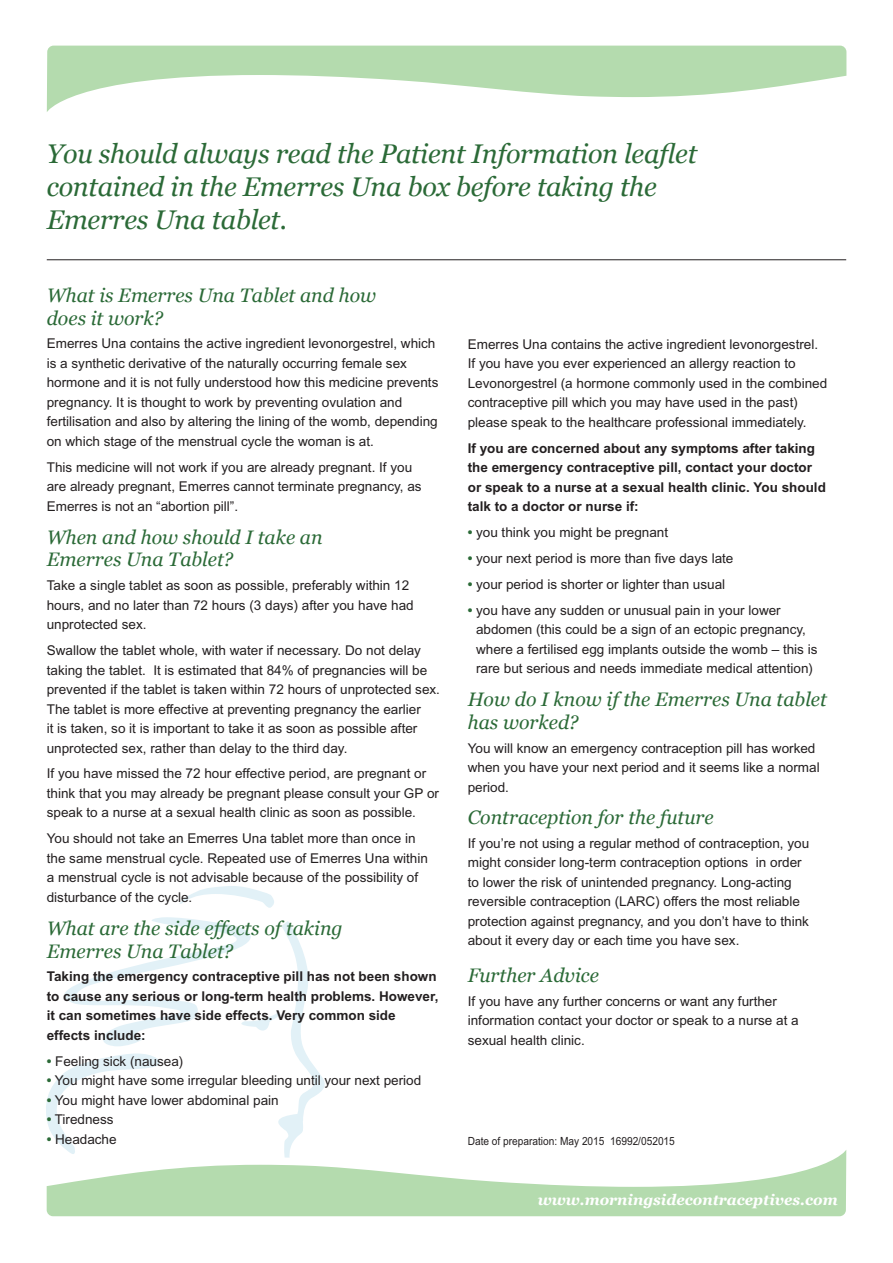
<style>
.page{position:relative;width:893px;height:1263px;background:#fff}
.page>*{position:absolute;margin:0;border:0;box-sizing:border-box;transform-origin:0 0}
.t1{font:italic 27px/33px "Georgia";letter-spacing:-.01em;color:#2b6a37}
.t2{font:italic 19.5px/22.5px "Georgia";color:#2b6a37}
.t3{font:italic 700 15px "Georgia";color:#fff}
.t4{font:13.5px/19.5px "Arial CE";color:#231f20}
.t5{font:700 13.5px/19.5px "Arial CE";color:#231f20}
.t6{font:11.25px "Arial CE";color:#231f20;scale:.9 1}
.s1{font-weight:700;color:#2b6a37}
</style>
<div class="page">
<svg style="left:46px;top:45px;width:801px;height:67px;fill:#b4dbae"></svg>
<svg style="left:179px;top:886px;width:95px;height:22px"></svg>
<svg style="left:46px;top:917px;width:279px;height:225px"></svg>
<svg style="left:46px;top:1142px;width:801px;height:75px;fill:#b4dbae"></svg>
<hr style="left:47px;top:259px;width:799px;height:1px;background:#231f20">
<h1 class="t1" style="left:47px;top:136px;width:652px">You should always read the Patient Information leaflet contained in the Emerres Una box before taking the<br>Emerres Una tablet.</h1>
<h2 class="t2" style="left:47px;top:283px;width:331px">What is Emerres Una Tablet and how does it work?</h2>
<p class="t4" style="left:47px;top:334px;width:393px">Emerres Una contains the active ingredient levonorgestrel, which is a synthetic derivative of the naturally occurring female sex hormone and it is not fully understood how this medicine prevents pregnancy. It is thought to work by preventing ovulation and fertilisation and also by altering the lining of the womb, depending on which stage of the menstrual cycle the woman is at.</p>
<p class="t4" style="left:47px;top:457px;width:376px">This medicine will not work if you are already pregnant. If you are already pregnant, Emerres cannot terminate pregnancy, as<br>Emerres is not an “abortion pill”.</p>
<h2 class="t2" style="left:47px;top:525px;width:277px">When and how should I take an<br>Emerres Una Tablet?</h2>
<p class="t4" style="left:47px;top:576px;width:368px">Take a single tablet as soon as possible, preferably within 12 hours, and no later than 72 hours (3 days) after you have had unprotected sex.</p>
<p class="t4" style="left:47px;top:641px;width:395px">Swallow the tablet whole, with water if necessary. Do not delay taking the tablet. It is estimated that 84% of pregnancies will be prevented if the tablet is taken within 72 hours of unprotected sex.<br>The tablet is more effective at preventing pregnancy the earlier<br>it is taken, so it is important to take it as soon as possible after unprotected sex, rather than delay to the third day.</p>
<p class="t4" style="left:47px;top:764px;width:394px">If you have missed the 72 hour effective period, are pregnant or think that you may already be pregnant please consult your GP or speak to a nurse at a sexual health clinic as soon as possible.</p>
<p class="t4" style="left:47px;top:829px;width:383px">You should not take an Emerres Una tablet more than once in the same menstrual cycle. Repeated use of Emerres Una within a menstrual cycle is not advisable because of the possibility of disturbance of the cycle.</p>
<h2 class="t2" style="left:47px;top:916px;width:297px">What are the side effects of taking<br>Emerres Una Tablet?</h2>
<p class="t5" style="left:47px;top:967px;width:393px">Taking the emergency contraceptive pill has not been shown to cause any serious or long-term health problems. However, it can sometimes have side effects. Very common side effects include:</p>
<p class="t4" style="left:47px;top:1051px;width:138px"><span class="s1">•</span> Feeling sick (nausea)</p>
<p class="t4" style="left:47px;top:1071px;width:376px"><span class="s1">•</span> You might have some irregular bleeding until your next period</p>
<p class="t4" style="left:47px;top:1090px;width:233px"><span class="s1">•</span> You might have lower abdominal pain</p>
<p class="t4" style="left:47px;top:1110px;width:68px"><span class="s1">•</span> Tiredness</p>
<p class="t4" style="left:47px;top:1129px;width:71px"><span class="s1">•</span> Headache</p>
<p class="t4" style="left:468px;top:334px;width:361px">Emerres Una contains the active ingredient levonorgestrel.<br>If you have you ever experienced an allergy reaction to Levonorgestrel (a hormone commonly used in the combined contraceptive pill which you may have used in the past) please speak to the healthcare professional immediately.</p>
<p class="t5" style="left:468px;top:438px;width:360px">If you are concerned about any symptoms after taking the emergency contraceptive pill, contact your doctor or speak to a nurse at a sexual health clinic. You should talk to a doctor or nurse if:</p>
<p class="t4" style="left:468px;top:523px;width:202px"><span class="s1">•</span> you think you might be pregnant</p>
<p class="t4" style="left:468px;top:548px;width:267px"><span class="s1">•</span> your next period is more than five days late</p>
<p class="t4" style="left:468px;top:574px;width:259px"><span class="s1">•</span> your period is shorter or lighter than usual</p>
<p class="t4" style="left:476px;top:600px;width:343px;text-indent:-8px"><span class="s1">•</span> you have any sudden or unusual pain in your lower abdomen (this could be a sign of an ectopic pregnancy, where a fertilised egg implants outside the womb – this is rare but serious and needs immediate medical attention)</p>
<h2 class="t2" style="left:468px;top:688px;width:361px">How do I know if the Emerres Una tablet has worked?</h2>
<p class="t4" style="left:468px;top:738px;width:353px">You will know an emergency contraception pill has worked when you have your next period and it seems like a normal period.</p>
<h2 class="t2" style="left:468px;top:805px;width:248px">Contraception for the future</h2>
<p class="t4" style="left:468px;top:833px;width:343px">If you’re not using a regular method of contraception, you might consider long-term contraception options in order to lower the risk of unintended pregnancy. Long-acting reversible contraception (LARC) offers the most reliable protection against pregnancy, and you don’t have to think about it every day or each time you have sex.</p>
<h2 class="t2" style="left:468px;top:963px;width:133px">Further Advice</h2>
<p class="t4" style="left:468px;top:991px;width:332px">If you have any further concerns or want any further information contact your doctor or speak to a nurse at a sexual health clinic.</p>
<p class="t6" style="left:468px;top:1134px;width:232px">Date of preparation: May 2015 16992/052015</p>
<p class="t3" style="left:538px;top:1188px;width:302px">www.morningsidecontraceptives.com</p>
</div>
